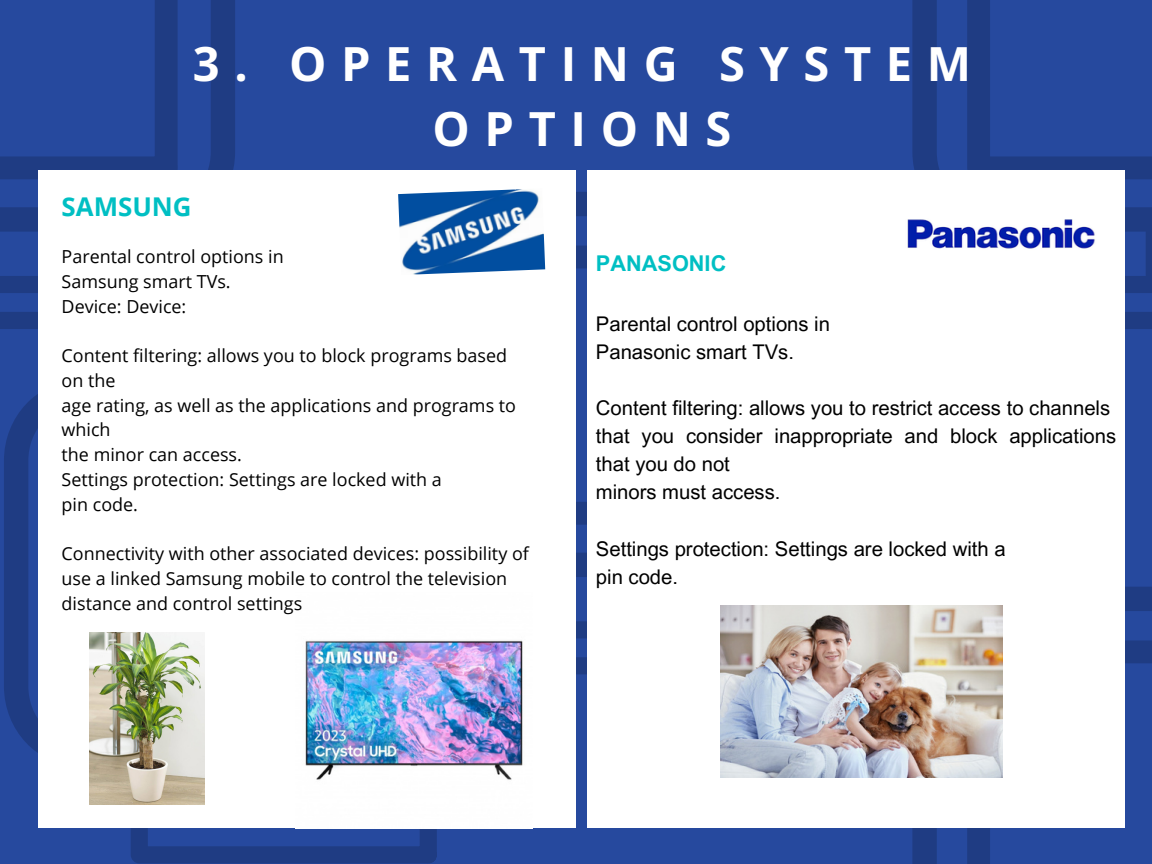
<style>
.page{position:relative;width:1152px;height:864px;background:#26499e}
.page>*{position:absolute;margin:0;border:0;box-sizing:border-box;transform-origin:0 0}
.t1{font:700 47.1px/65.7px "Open Sans";letter-spacing:.31em;color:#fff;text-align:center}
.t2{font:700 25.8px "Open Sans";color:#00bfc3}
.t3{font:700 21.75px "Arial MT Pro";color:#00bfc3}
.t4{font:20.25px/28.2px "Arial MT Pro";color:#000}
.t5{font:18px/24.8px "Open Sans";color:#000}
</style>
<div class="page">
<svg style="left:575px;top:246px;width:13px;height:282px"></svg>
<svg style="left:575px;top:553px;width:13px;height:122px"></svg>
<svg style="left:0;top:0;width:235px;height:232px"></svg>
<svg style="left:0;top:0;width:181px;height:183px"></svg>
<svg style="left:0;top:276px;width:39px;height:54px"></svg>
<svg style="left:4px;top:381px;width:35px;height:385px;fill:#1f3c83"></svg>
<svg style="left:131px;top:828px;width:308px;height:36px"></svg>
<svg style="left:912px;top:0;width:213px;height:207px"></svg>
<svg style="left:967px;top:0;width:185px;height:183px"></svg>
<svg style="left:1124px;top:207px;width:28px;height:123px"></svg>
<svg style="left:912px;top:587px;width:240px;height:277px"></svg>
<svg style="left:967px;top:640px;width:185px;height:224px"></svg>
<div style="left:39px;top:171px;width:536px;height:657px;background:#fff"></div>
<div style="left:588px;top:171px;width:536px;height:657px;background:#fff"></div>
<img style="left:398px;top:189px;width:147px;height:86px">
<img style="left:305px;top:640px;width:218px;height:140px">
<img style="left:907px;top:219px;width:188px;height:30px">
<img style="left:721px;top:605px;width:281px;height:173px">
<img style="left:90px;top:632px;width:114px;height:172px">
<p class="t1" style="left:193px;top:30px;width:780px">3. OPERATING SYSTEM<br>OPTIONS</p>
<p class="t2" style="left:62px;top:189px;width:132px">SAMSUNG</p>
<p class="t5" style="left:62px;top:244px;width:224px">Parental control options in</p>
<p class="t5" style="left:62px;top:268px;width:171px">Samsung smart TVs.</p>
<p class="t5" style="left:62px;top:293px;width:126px">Device: Device:</p>
<p class="t5" style="left:62px;top:343px;width:447px">Content filtering: allows you to block programs based on the</p>
<p class="t5" style="left:62px;top:392px;width:456px">age rating, as well as the applications and programs to which</p>
<p class="t5" style="left:62px;top:442px;width:182px">the minor can access.</p>
<p class="t5" style="left:62px;top:467px;width:382px">Settings protection: Settings are locked with a</p>
<p class="t5" style="left:62px;top:491px;width:78px">pin code.</p>
<p class="t5" style="left:62px;top:541px;width:469px">Connectivity with other associated devices: possibility of</p>
<p class="t5" style="left:62px;top:566px;width:447px">use a linked Samsung mobile to control the television</p>
<p class="t5" style="left:62px;top:590px;width:242px">distance and control settings</p>
<p class="t3" style="left:596px;top:255px;width:132px">PANASONIC</p>
<p class="t4" style="left:596px;top:312px;width:236px">Parental control options in</p>
<p class="t4" style="left:596px;top:340px;width:200px">Panasonic smart TVs.</p>
<p class="t4" style="left:596px;top:396px;width:516px">Content filtering: allows you to restrict access to channels</p>
<p class="t4" style="left:596px;top:424px;width:522px">that you consider inappropriate and block applications that you do not</p>
<p class="t4" style="left:596px;top:481px;width:186px">minors must access.</p>
<p class="t4" style="left:596px;top:537px;width:411px">Settings protection: Settings are locked with a</p>
<p class="t4" style="left:596px;top:565px;width:84px">pin code.</p>
</div>
